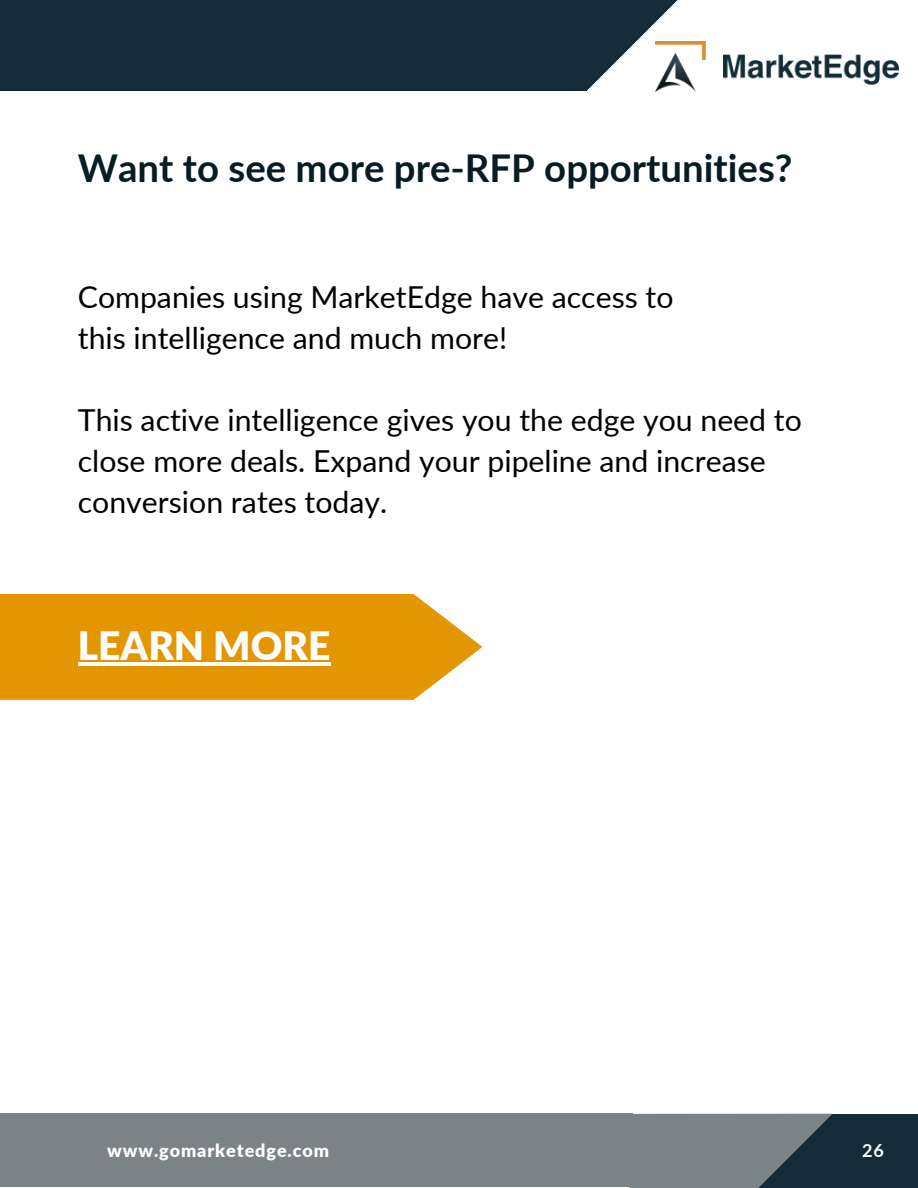
<style>
.page{position:relative;width:918px;height:1188px;background:#fff}
.page>*{position:absolute;margin:0;border:0;box-sizing:border-box;transform-origin:0 0}
.t1{font:900 39px "Lato";color:#fff}
.t2{font:700 38.4px "Lato";color:#0a1c23}
.t3{font:30.3px/41.1px "Lato";color:#000}
.t4{font:900 18px "Lato";letter-spacing:.05em;color:#fff}
.t5{font:700 18px "Lato";color:#fff}
</style>
<div class="page">
<div style="left:687px;top:1114px;width:231px;height:74px;background:#132c37"></div>
<svg style="left:629px;top:1114px;width:203px;height:74px"></svg>
<div style="left:0;top:1113px;width:633px;height:74px;background:#7b8386"></div>
<svg style="left:447px;top:0;width:231px;height:92px"></svg>
<div style="left:0;top:0;width:586px;height:90px;background:#132c37"></div>
<svg style="left:0;top:594px;width:482px;height:106px;background:#e59e13"></svg>
<hr style="left:78px;top:663px;width:252px;height:3px;background:#fff">
<img style="left:655px;top:41px;width:243px;height:51px">
<p class="t2" style="left:78px;top:144px;width:716px">Want to see more pre-RFP opportunities?</p>
<p class="t3" style="left:78px;top:275px;width:597px">Companies using MarketEdge have access to this intelligence and much more!</p>
<p class="t3" style="left:78px;top:399px;width:726px">This active intelligence gives you the edge you need to close more deals. Expand your pipeline and increase conversion rates today.</p>
<p class="t1" style="left:78px;top:622px;width:254px">LEARN MORE</p>
<p class="t4" style="left:107px;top:1139px;width:224px">www.gomarketedge.com</p>
<p class="t5" style="left:862px;top:1139px;width:23px">26</p>
</div>
